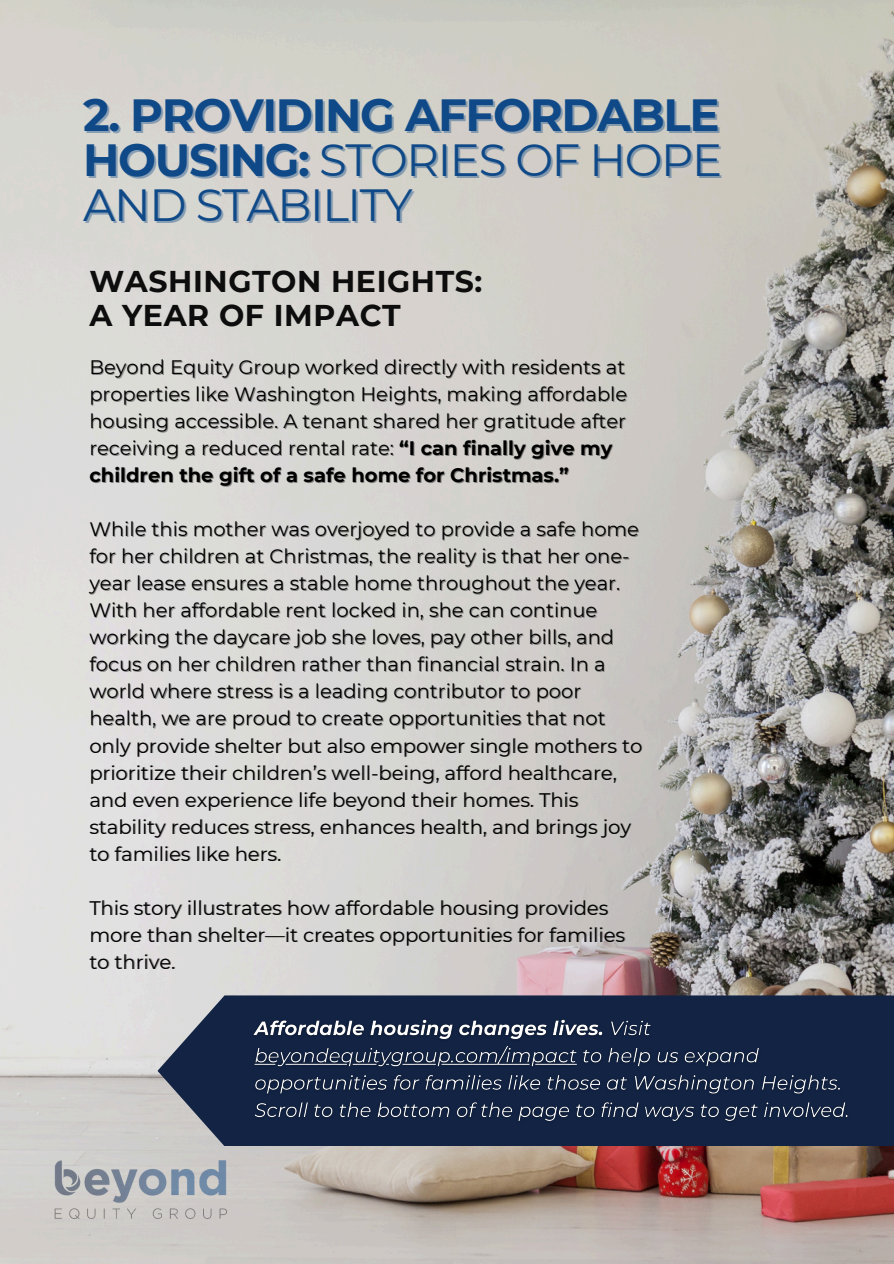
<style>
.page{position:relative;width:894px;height:1264px;background:#fff}
.page>*{position:absolute;margin:0;border:0;box-sizing:border-box;transform-origin:0 0}
.t1{font:700 45px/45px "Montserrat";letter-spacing:-.03em;color:#0f4987;text-align:justify}
.t2{font:700 30px/33.8px "Montserrat";letter-spacing:.02em;color:#0d0d0d}
.t3{font:19.5px/27px "Montserrat";color:#000}
.t4{font:700 19.5px "Montserrat";color:#000}
.s1{font-weight:400}
.s2{font-weight:700}
</style>
<div class="page">
<img style="left:0;top:0;width:893px;height:1263px">
<img style="left:52px;top:1157px;width:178px;height:64px">
<svg style="left:157px;top:995px;width:736px;height:151px;background:#2b3956"></svg>
<img style="left:247px;top:1013px;width:607px;height:115px">
<h1 class="t1" style="left:83px;top:92px;width:640px">2. PROVIDING AFFORDABLE HOUSING: <span class="s1">STORIES OF HOPE AND STABILITY</span></h1>
<h2 class="t2" style="left:89px;top:264px;width:394px">WASHINGTON HEIGHTS:<br>A YEAR OF IMPACT</h2>
<h1 class="t3" style="left:89px;top:354px;width:537px">Beyond Equity Group worked directly with residents at</h1>
<h2 class="t3" style="left:89px;top:381px;width:539px">properties like Washington Heights, making affordable</h2>
<p class="t3" style="left:89px;top:408px;width:538px">housing accessible. A tenant shared her gratitude after</p>
<p class="t3" style="left:89px;top:435px;width:524px">receiving a reduced rental rate: <span class="s2">“I can finally give my</span></p>
<p class="t4" style="left:89px;top:463px;width:481px">children the gift of a safe home for Christmas.”</p>
<p class="t3" style="left:89px;top:516px;width:551px">While this mother was overjoyed to provide a safe home</p>
<p class="t3" style="left:89px;top:543px;width:554px">for her children at Christmas, the reality is that her one&shy;year lease ensures a stable home throughout the year.<br>With her affordable rent locked in, she can continue working the daycare job she loves, pay other bills, and focus on her children rather than financial strain. In a world where stress is a leading contributor to poor health, we are proud to create opportunities that not only provide shelter but also empower single mothers to prioritize their children’s well-being, afford healthcare, and even experience life beyond their homes. This stability reduces stress, enhances health, and brings joy to families like hers.</p>
<p class="t3" style="left:89px;top:894px;width:537px">This story illustrates how affordable housing provides more than shelter—it creates opportunities for families to thrive.</p>
</div>
